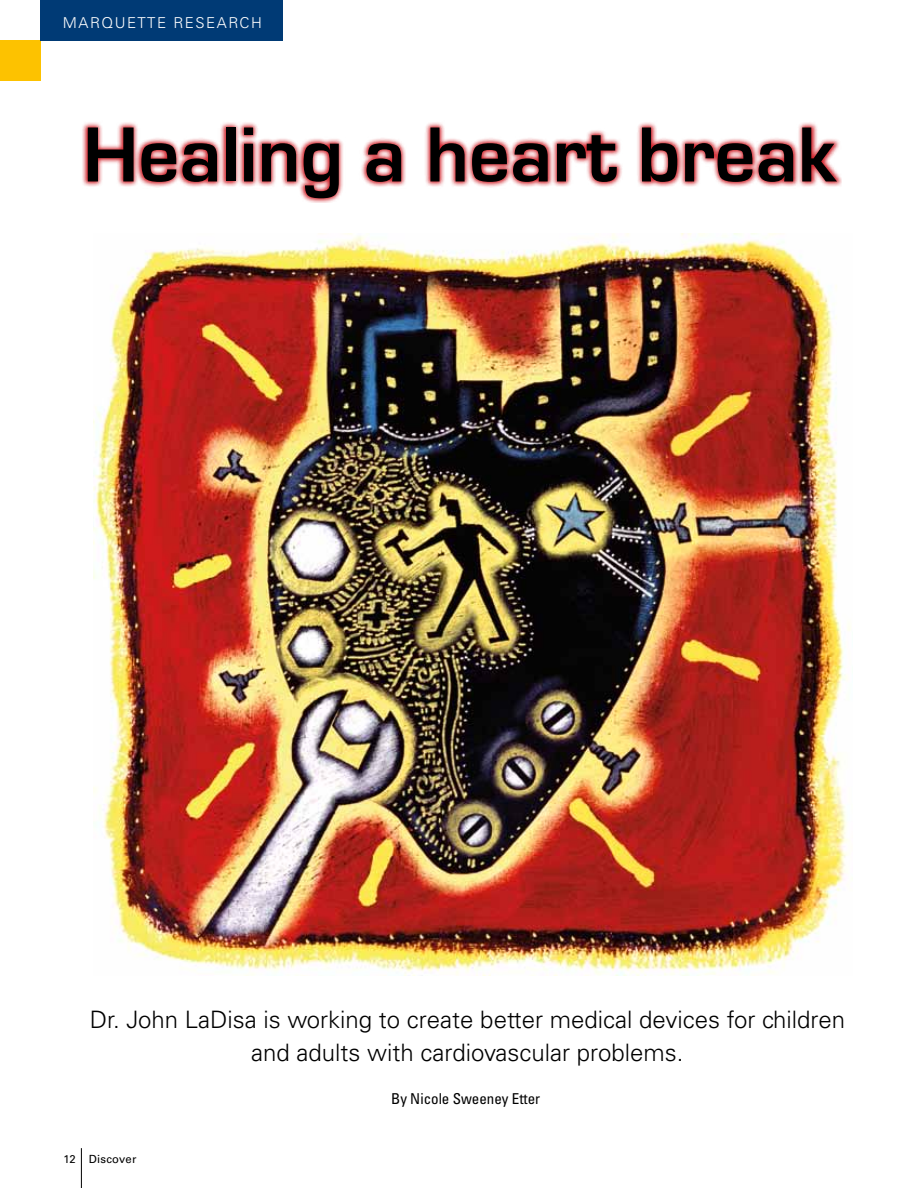
<style>
.page{position:relative;width:918px;height:1188px;background:#fff}
.page>*{position:absolute;margin:0;border:0;box-sizing:border-box;transform-origin:0 0}
.t1{font:700 81px "Eurostile";color:#000}
.t2{font:300 24px/33px "Univers LT Std";color:#000;text-align:center}
.t3{font:condensed 15px "Univers LT Std";color:#000}
.t4{font:300 15px "Univers LT Std";letter-spacing:.1em;color:#fff}
.t5{font:11.25px "Univers LT Std";letter-spacing:.02em;color:#000}
</style>
<div class="page">
<hr style="left:81px;top:1148px;width:1px;height:40px;background:#000">
<img style="left:94px;top:233px;width:757px;height:742px">
<svg style="left:82px;top:122px;width:760px;height:81px"></svg>
<div style="left:0;top:40px;width:40px;height:41px;background:#fdc200"></div>
<div style="left:40px;top:0;width:243px;height:40px;background:#003a75"></div>
<p class="t4" style="left:63px;top:14px;width:201px">Marquette R esearch</p>
<h1 class="t1" style="left:83px;top:111px;width:755px">Healing a heart break</h1>
<p class="t2" style="left:90px;top:1003px;width:757px">Dr. John LaDisa is working to create better medical devices for children and adults with cardiovascular problems.</p>
<p class="t3" style="left:391px;top:1089px;width:151px">By Nicole Sweeney Etter</p>
<p class="t5" style="left:64px;top:1152px;width:75px">12 Discover</p>
</div>
